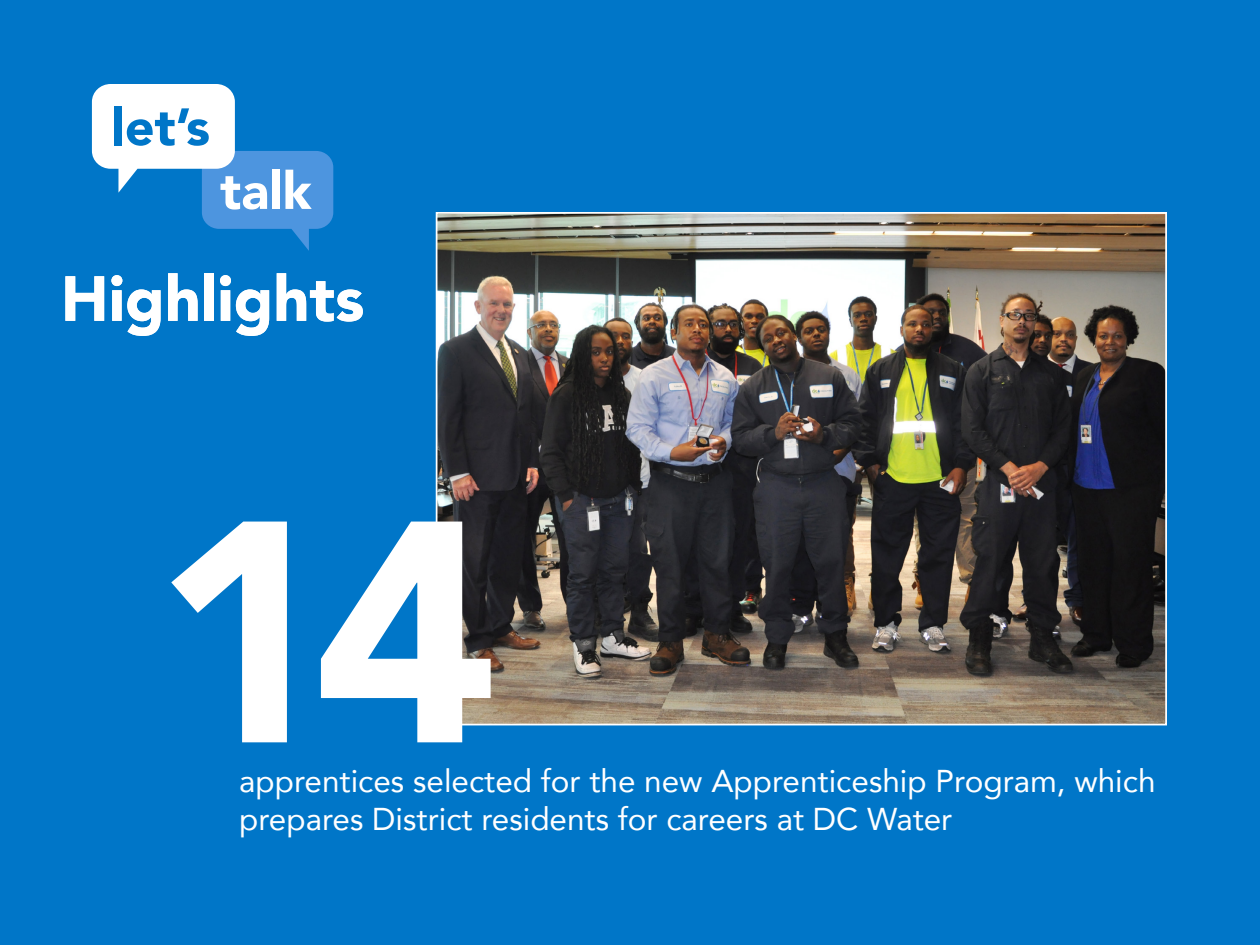
<style>
.page{position:relative;width:1260px;height:945px;background:#0076c8}
.page>*{position:absolute;margin:0;border:0;box-sizing:border-box;transform-origin:0 0}
.t1{font:900 311.85px "Avenir";color:#fff}
.t2{font:900 63px "Avenir";color:#fff}
.t3{font:900 51.98px "Avenir";color:#0076c8}
.t4{font:900 51.98px "Avenir";color:#fff}
.t5{font:31.5px "Avenir";color:#fff}
</style>
<div class="page">
<svg style="left:92px;top:84px;width:241px;height:167px"></svg>
<img style="left:439px;top:215px;width:725px;height:507px">
<p class="t3" style="left:111px;top:83px;width:100px">letʼs</p>
<p class="t4" style="left:220px;top:146px;width:93px">talk</p>
<p class="t2" style="left:61px;top:245px;width:305px">Highlights</p>
<p class="t1" style="left:152px;top:367px;width:347px">14</p>
<p class="t5" style="left:239px;top:756px;width:918px">apprentices selected for the new Apprenticeship Program, which</p>
<p class="t5" style="left:239px;top:794px;width:715px">prepares District residents for careers at DC Water</p>
</div>
